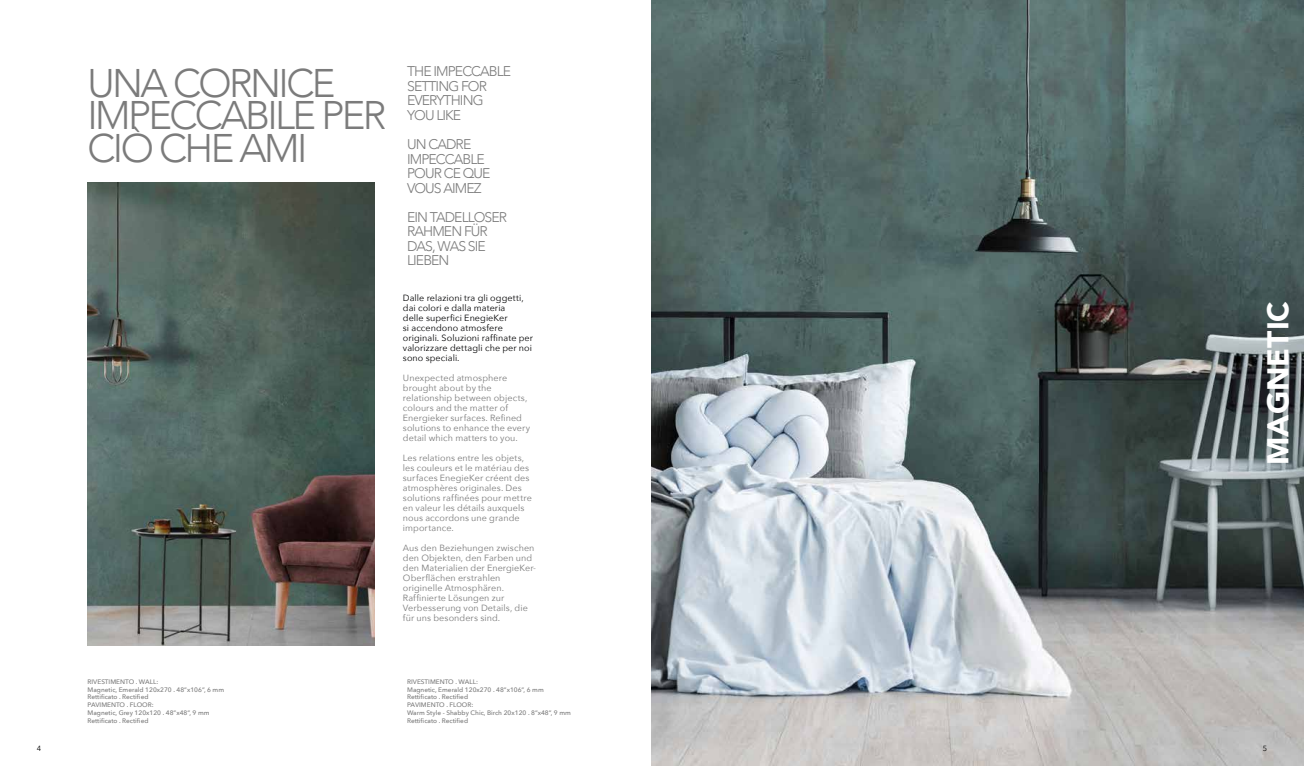
<style>
.page{position:relative;width:1304px;height:766px;background:#fff}
.page>*{position:absolute;margin:0;border:0;box-sizing:border-box;transform-origin:0 0}
.t1{font:300 39.8px/32.5px "Avenir";letter-spacing:-.065em;color:#7b7b7b}
.t2{font:900 30px "Avenir";color:#fff}
.t3{font:300 14px/14.5px "Avenir";letter-spacing:-.065em;color:#7b7b7b}
.t4{font:9px/10px "Avenir Next";letter-spacing:.01em;color:#7b7b7b}
.t5{font:9px/10px "Avenir Next";letter-spacing:.01em;color:#020203}
.t6{font:7.5px "Avenir Next";color:#000}
.t7{font:500 6.5px/7.8px "Avenir Next";color:#7b7b7b}
</style>
<div class="page">
<img style="left:652px;top:0;width:652px;height:765px">
<img style="left:88px;top:183px;width:286px;height:462px">
<h1 class="t1" style="left:88px;top:67px;width:300px">UNA CORNICE<br>IMPECCABILE PER<br>CIÒ CHE AMI</h1>
<h3 class="t3" style="left:407px;top:64px;width:106px">THE IMPECCABLE<br>SETTING FOR<br>EVERYTHING<br>YOU LIKE</h3>
<h3 class="t3" style="left:407px;top:137px;width:85px">UN CADRE<br>IMPECCABLE<br>POUR CE QUE<br>VOUS AIMEZ</h3>
<h3 class="t3" style="left:407px;top:209px;width:102px">EIN TADELLOSER<br>RAHMEN FÜR<br>DAS, WAS SIE<br>LIEBEN</h3>
<p class="t5" style="left:403px;top:292px;width:132px">Dalle relazioni tra gli oggetti, dai colori e dalla materia<br>delle superfici EnegieKer<br>si accendono atmosfere originali. Soluzioni raffinate per valorizzare dettagli che per noi sono speciali.</p>
<p class="t4" style="left:403px;top:372px;width:129px">Unexpected atmosphere brought about by the relationship between objects, colours and the matter of<br>Energieker surfaces. Refined solutions to enhance the every detail which matters to you.</p>
<p class="t4" style="left:403px;top:452px;width:130px">Les relations entre les objets, les couleurs et le matériau des surfaces EnegieKer créent des atmosphères originales. Des solutions raffinées pour mettre en valeur les détails auxquels nous accordons une grande importance.</p>
<p class="t4" style="left:403px;top:542px;width:135px">Aus den Beziehungen zwischen den Objekten, den Farben und den Materialien der EnergieKer-<br>Oberflächen erstrahlen originelle Atmosphären.<br>Raffinierte Lösungen zur<br>Verbesserung von Details, die für uns besonders sind.</p>
<p class="t7" style="left:88px;top:677px;width:138px">RIVESTIMENTO . WALL:<br>Magnetic, Emerald 120x270 . 48”x106”, 6 mm<br>Rettificato . Rectified<br>PAVIMENTO . FLOOR:<br>Magnetic, Grey 120x120 . 48”x48”, 9 mm<br>Rettificato . Rectified</p>
<p class="t7" style="left:407px;top:677px;width:165px">RIVESTIMENTO . WALL:<br>Magnetic, Emerald 120x270 . 48”x106”, 6 mm<br>Rettificato . Rectified<br>PAVIMENTO . FLOOR:<br>Warm Style - Shabby Chic, Birch 20x120 . 8”x48”, 9 mm<br>Rettificato . Rectified</p>
<h2 class="t2" style="left:1252px;top:465px;width:165px;rotate:-90deg">MAGNETIC</h2>
<p class="t6" style="left:37px;top:742px;width:6px">4</p>
<p class="t6" style="left:1263px;top:742px;width:6px">5</p>
</div>
